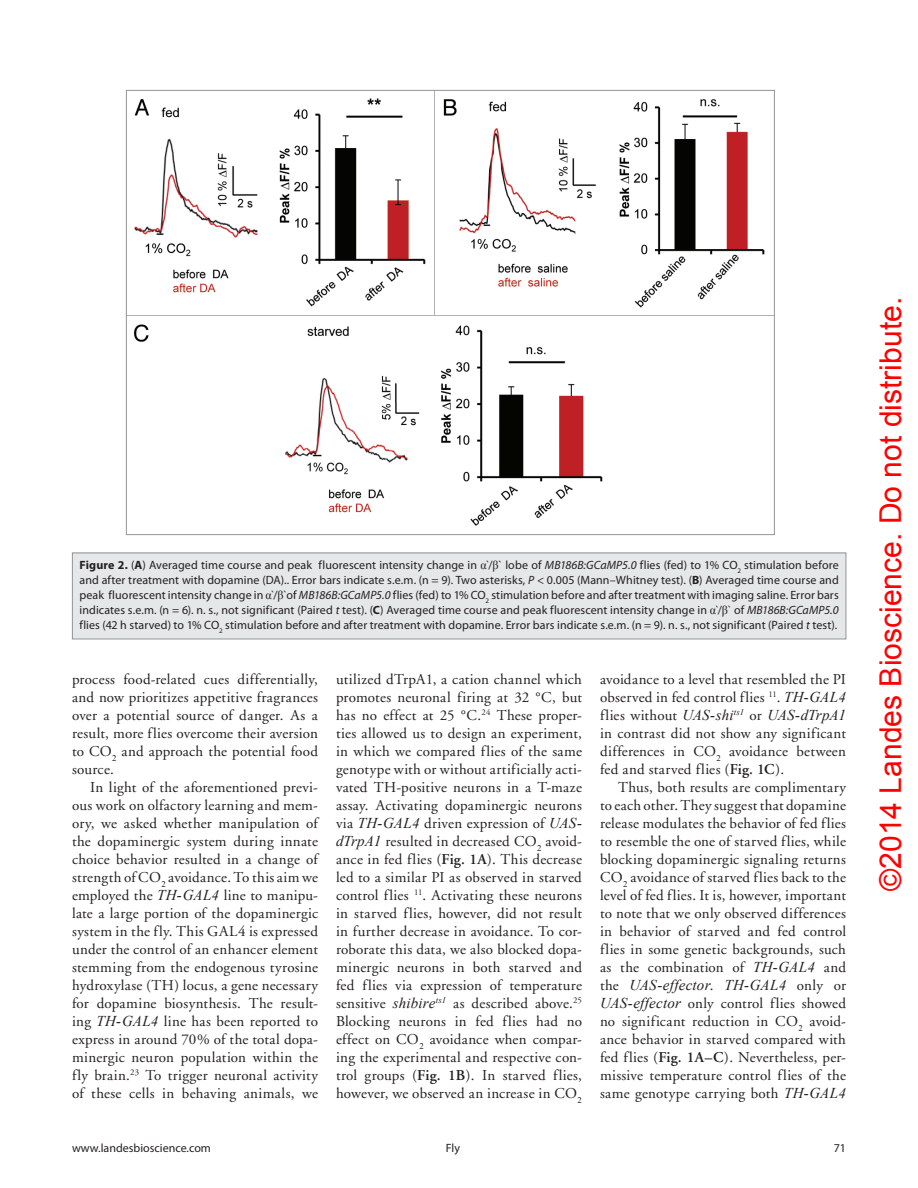
<style>
.page{position:relative;width:918px;height:1188px;background:#fff}
.page>*{position:absolute;margin:0;border:0;box-sizing:border-box;transform-origin:0 0}
.t1{font:30.15px "Arial";color:#f00}
.t2{font:15px/18px "Adobe Garamond";letter-spacing:.02em;color:#231f20;text-align:justify}
.t3{font:italic 15px "Times New Roman";letter-spacing:.01em;color:#231f20}
.t4{font:12px/15px "Myriad Pro";letter-spacing:.005em;color:#231f20;text-align:justify}
.s1{font-weight:700}
.s2{font-family:"Times New Roman"}
.s3{font-style:italic}
.s4{font-family:"Times New Roman";font-style:italic}
.s5{font-weight:600}
.s6{font-family:"Adobe Garamond";font-style:normal}
</style>
<div class="page">
<img style="left:128px;top:92px;width:645px;height:434px">
<div style="left:72px;top:553px;width:774px;height:86px;background:#e6e7e9"></div>
<div style="left:72px;top:553px;width:774px;height:86px;border:1px solid #939598"></div>
<p class="t4" style="left:79px;top:557px;width:761px"><span class="s1">Figure 2.</span> (<span class="s1">A</span>) Averaged time course and peak fluorescent intensity change in <span class="s2">α</span>`/<span class="s2">β</span>` lobe of <span class="s3">MB186B:GCaMP5.0</span> flies (fed) to 1% CO<sub>2</sub> stimulation before and after treatment with dopamine (DA).. Error bars indicate s.e.m. (n = 9). Two asterisks, <span class="s3">P</span> &lt; 0.005 (Mann–Whitney test). (<span class="s1">B</span>) Averaged time course and peak fluorescent intensity change in <span class="s2">α</span>`/<span class="s2">β</span>`of <span class="s3">MB186B:GCaMP5.0</span> flies (fed) to 1% CO<sub>2</sub> stimulation before and after treatment with imaging saline. Error bars indicates s.e.m. (n = 6). n. s., not significant (Paired <span class="s3">t</span> test). (<span class="s1">C</span>) Averaged time course and peak fluorescent intensity change in <span class="s2">α</span>`/<span class="s2">β</span>` of <span class="s3">MB186B:GCaMP5.0 </span>flies (42 h starved) to 1% CO<sub>2</sub> stimulation before and after treatment with dopamine. Error bars indicate s.e.m. (n = 9). n. s., not significant (Paired <span class="s3">t</span> test).</p>
<p class="t2" style="left:72px;top:671px;width:247px">process food-related cues differentially, and now prioritizes appetitive fragrances over a potential source of danger. As a result, more flies overcome their aversion to CO<sub>2</sub> and approach the potential food source.</p>
<p class="t2" style="left:72px;top:779px;width:248px;text-indent:18px">In light of the aforementioned previ&shy;ous work on olfactory learning and mem&shy;ory, we asked whether manipulation of the dopaminergic system during innate choice behavior resulted in a change of strength of CO<sub>2</sub> avoidance. To this aim we employed the <span class="s4">TH-GAL4</span> line to manipu&shy;late a large portion of the dopaminergic system in the fly. This GAL4 is expressed under the control of an enhancer element stemming from the endogenous tyrosine hydroxylase (TH) locus, a gene necessary for dopamine biosynthesis. The result&shy;ing <span class="s4">TH-GAL4</span> line has been reported to express in around 70% of the total dopa&shy;minergic neuron population within the fly brain.<sup>23</sup> To trigger neuronal activity of these cells in behaving animals, we</p>
<p class="t2" style="left:336px;top:671px;width:248px">utilized dTrpA1, a cation channel which promotes neuronal firing at 32 °C, but has no effect at 25 °C.<sup>24</sup> These proper&shy;ties allowed us to design an experiment, in which we compared flies of the same genotype with or without artificially acti&shy;vated TH-positive neurons in a T-maze assay. Activating dopaminergic neurons via <span class="s4">TH-GAL4</span> driven expression of <span class="s4">UAS&shy;dTrpA1</span> resulted in decreased CO<sub>2</sub> avoid&shy;ance in fed flies (<span class="s5">Fig. 1A</span>). This decrease led to a similar PI as observed in starved control flies <sup>11</sup>. Activating these neurons in starved flies, however, did not result in further decrease in avoidance. To cor&shy;roborate this data, we also blocked dopa&shy;minergic neurons in both starved and fed flies via expression of temperature sensitive <span class="s4">shibire</span><sup>ts1</sup> as described above.<sup>25<br></sup>Blocking neurons in fed flies had no effect on CO<sub>2</sub> avoidance when compar&shy;ing the experimental and respective con&shy;trol groups (<span class="s5">Fig. 1B</span>). In starved flies, however, we observed an increase in CO<sub>2</sub></p>
<p class="t2" style="left:600px;top:671px;width:247px">avoidance to a level that resembled the PI observed in fed control flies <sup>11</sup>. <span class="s4">TH-GAL4</span></p>
<p class="t3" style="left:600px;top:705px;width:247px"><span class="s6">flies without</span> UAS-shi<sup>ts1</sup> <span class="s6">or</span> UAS-dTrpA1</p>
<p class="t2" style="left:600px;top:725px;width:247px">in contrast did not show any significant differences in CO<sub>2</sub> avoidance between fed and starved flies (<span class="s5">Fig. 1C</span>).</p>
<p class="t2" style="left:600px;top:779px;width:248px;text-indent:18px">Thus, both results are complimentary to each other. They suggest that dopamine release modulates the behavior of fed flies to resemble the one of starved flies, while blocking dopaminergic signaling returns CO<sub>2</sub> avoidance of starved flies back to the level of fed flies. It is, however, important to note that we only observed differences in behavior of starved and fed control flies in some genetic backgrounds, such as the combination of <span class="s4">TH-GAL4</span> and</p>
<p class="t3" style="left:600px;top:975px;width:247px"><span class="s6">the</span> UAS-effector<span class="s6">.</span> TH-GAL4 <span class="s6">only or</span></p>
<p class="t2" style="left:600px;top:995px;width:248px"><span class="s4">UAS-effector</span> only control flies showed no significant reduction in CO<sub>2</sub> avoid&shy;ance behavior in starved compared with fed flies (<span class="s5">Fig. 1A–C</span>). Nevertheless, per&shy;missive temperature control flies of the same genotype carrying both <span class="s4">TH-GAL4</span></p>
<p class="t4" style="left:72px;top:1140px;width:140px">www.landesbioscience.com</p>
<p class="t4" style="left:446px;top:1140px;width:16px">Fly</p>
<p class="t4" style="left:834px;top:1140px;width:14px">71</p>
<h1 class="t1" style="left:871px;top:891px;width:595px;rotate:-90deg">©2014 Landes Bioscience. Do not distribute.</h1>
</div>
